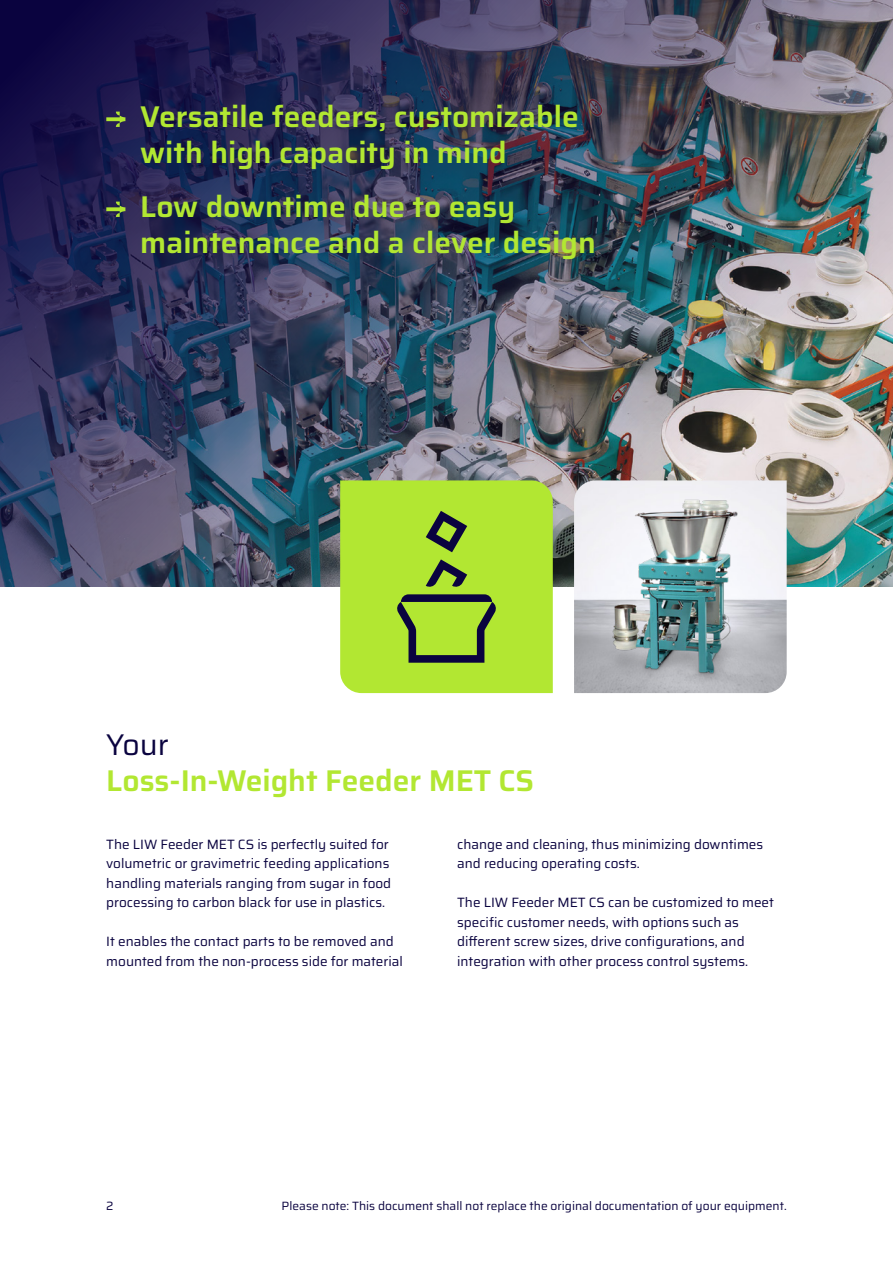
<style>
.page{position:relative;width:893px;height:1263px;background:#fff}
.page>*{position:absolute;margin:0;border:0;box-sizing:border-box;transform-origin:0 0}
.t1{font:600 30px/36px "Saira";color:#b2e732}
.t2{font:30px "Saira";color:#0a033f}
.t3{font:13.5px/19.5px "Saira";color:#0a033f}
.t4{font:12px "Saira";color:#0a033f}
</style>
<div class="page">
<img style="left:0;top:0;width:893px;height:587px">
<svg style="left:106px;top:112px;width:19px;height:15px"></svg>
<svg style="left:106px;top:202px;width:19px;height:15px"></svg>
<img style="left:574px;top:480px;width:213px;height:213px">
<div style="left:340px;top:480px;width:213px;height:213px;background:#b2e732"></div>
<svg style="left:396px;top:511px;width:101px;height:152px"></svg>
<h1 class="t1" style="left:140px;top:97px;width:440px">Versatile feeders, customizable with high capacity in mind</h1>
<h1 class="t1" style="left:140px;top:187px;width:457px">Low downtime due to easy maintenance and a clever design</h1>
<h1 class="t2" style="left:106px;top:720px;width:64px">Your</h1>
<h1 class="t1" style="left:106px;top:761px;width:429px">Loss-In-Weight Feeder MET CS</h1>
<p class="t3" style="left:106px;top:834px;width:286px">The LIW Feeder MET CS is perfectly suited for volumetric or gravimetric feeding applications handling materials ranging from sugar in food processing to carbon black for use in plastics.</p>
<p class="t3" style="left:106px;top:931px;width:298px">It enables the contact parts to be removed and mounted from the non-process side for material</p>
<p class="t3" style="left:457px;top:834px;width:308px">change and cleaning, thus minimizing downtimes and reducing operating costs.</p>
<p class="t3" style="left:457px;top:892px;width:318px">The LIW Feeder MET CS can be customized to meet specific customer needs, with options such as different screw sizes, drive configurations, and integration with other process control systems.</p>
<p class="t4" style="left:106px;top:1196px;width:9px">2</p>
<p class="t4" style="left:282px;top:1196px;width:506px">Please note: This document shall not replace the original documentation of your equipment.</p>
</div>
